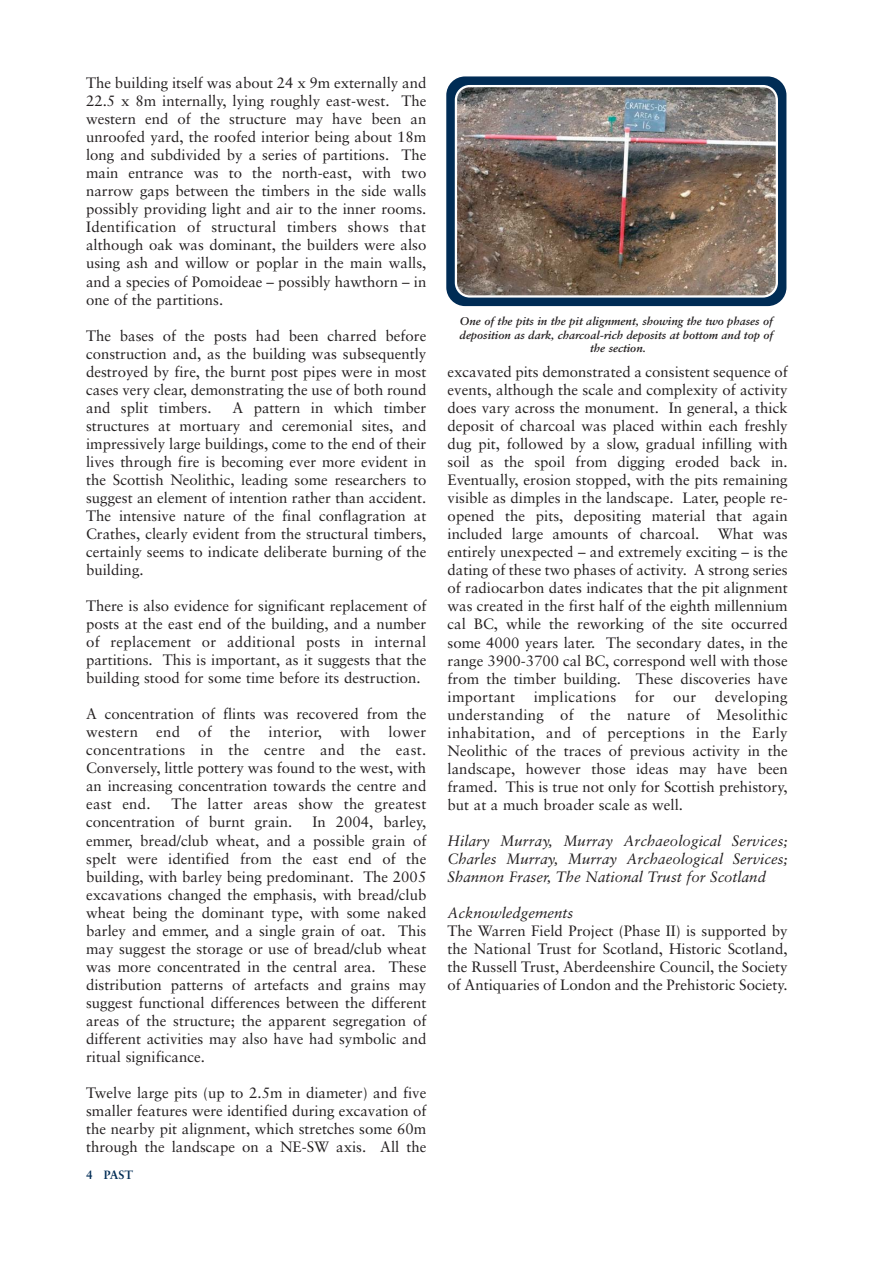
<style>
.page{position:relative;width:893px;height:1263px;background:#fff}
.page>*{position:absolute;margin:0;border:0;box-sizing:border-box;transform-origin:0 0}
.t1{font:15px/18px "Sabon";color:#231f20;text-align:justify}
.t2{font:italic 15px/18px "Sabon";color:#231f20;text-align:justify}
.t3{font:700 12px "Sabon";color:#002c55}
.t4{font:italic 700 11.25px/13.5px "Sabon";color:#231f20;text-align:center}
</style>
<div class="page">
<svg style="left:446px;top:76px;width:340px;height:230px;background:#0f385f"></svg>
<img style="left:455px;top:85px;width:323px;height:213px">
<p class="t1" style="left:86px;top:75px;width:342px">The building itself was about 24 x 9m externally and 22.5 x 8m internally, lying roughly east-west. The western end of the structure may have been an unroofed yard, the roofed interior being about 18m long and subdivided by a series of partitions. The main entrance was to the north-east, with two narrow gaps between the timbers in the side walls possibly providing light and air to the inner rooms.<br>Identification of structural timbers shows that although oak was dominant, the builders were also using ash and willow or poplar in the main walls, and a species of Pomoideae – possibly hawthorn – in one of the partitions.</p>
<p class="t1" style="left:86px;top:328px;width:342px">The bases of the posts had been charred before construction and, as the building was subsequently destroyed by fire, the burnt post pipes were in most cases very clear, demonstrating the use of both round and split timbers.</p>
<p class="t1" style="left:86px;top:400px;width:342px;text-indent:146px">A pattern in which timber structures at mortuary and ceremonial sites, and impressively large buildings, come to the end of their lives through fire is becoming ever more evident in the Scottish Neolithic, leading some researchers to suggest an element of intention rather than accident.<br>The intensive nature of the final conflagration at Crathes, clearly evident from the structural timbers, certainly seems to indicate deliberate burning of the building.</p>
<p class="t1" style="left:86px;top:598px;width:342px">There is also evidence for significant replacement of posts at the east end of the building, and a number of replacement or additional posts in internal partitions. This is important, as it suggests that the building stood for some time before its destruction.</p>
<p class="t1" style="left:86px;top:706px;width:342px">A concentration of flints was recovered from the western end of the interior, with lower concentrations in the centre and the east.<br>Conversely, little pottery was found to the west, with an increasing concentration towards the centre and east end.</p>
<p class="t1" style="left:86px;top:796px;width:342px;text-indent:85px">The latter areas show the greatest concentration of burnt grain.</p>
<p class="t1" style="left:86px;top:814px;width:342px;text-indent:226px">In 2004, barley, emmer, bread/club wheat, and a possible grain of spelt were identified from the east end of the building, with barley being predominant. The 2005 excavations changed the emphasis, with bread/club wheat being the dominant type, with some naked barley and emmer, and a single grain of oat. This may suggest the storage or use of bread/club wheat was more concentrated in the central area. These distribution patterns of artefacts and grains may suggest functional differences between the different areas of the structure; the apparent segregation of different activities may also have had symbolic and ritual significance.</p>
<p class="t1" style="left:86px;top:1085px;width:342px">Twelve large pits (up to 2.5m in diameter) and five smaller features were identified during excavation of the nearby pit alignment, which stretches some 60m through the landscape on a NE-SW axis. All the</p>
<p class="t3" style="left:86px;top:1169px;width:49px">4 PAST</p>
<p class="t4" style="left:460px;top:316px;width:315px">One of the pits in the pit alignment, showing the two phases of deposition as dark, charcoal-rich deposits at bottom and top of the section.</p>
<p class="t1" style="left:448px;top:364px;width:342px">excavated pits demonstrated a consistent sequence of events, although the scale and complexity of activity does vary across the monument. In general, a thick deposit of charcoal was placed within each freshly dug pit, followed by a slow, gradual infilling with soil as the spoil from digging eroded back in.<br>Eventually, erosion stopped, with the pits remaining visible as dimples in the landscape. Later, people re&shy;opened the pits, depositing material that again included large amounts of charcoal. What was entirely unexpected – and extremely exciting – is the dating of these two phases of activity. A strong series of radiocarbon dates indicates that the pit alignment was created in the first half of the eighth millennium cal BC, while the reworking of the site occurred some 4000 years later. The secondary dates, in the range 3900-3700 cal BC, correspond well with those from the timber building. These discoveries have important implications for our developing understanding of the nature of Mesolithic inhabitation, and of perceptions in the Early Neolithic of the traces of previous activity in the landscape, however those ideas may have been framed. This is true not only for Scottish prehistory, but at a much broader scale as well.</p>
<p class="t2" style="left:448px;top:833px;width:342px">Hilary Murray, Murray Archaeological Services; Charles Murray, Murray Archaeological Services; Shannon Fraser, The National Trust for Scotland</p>
<p class="t2" style="left:448px;top:905px;width:127px">Acknowledgements</p>
<p class="t1" style="left:448px;top:923px;width:342px">The Warren Field Project (Phase II) is supported by the National Trust for Scotland, Historic Scotland, the Russell Trust, Aberdeenshire Council, the Society of Antiquaries of London and the Prehistoric Society.</p>
</div>
